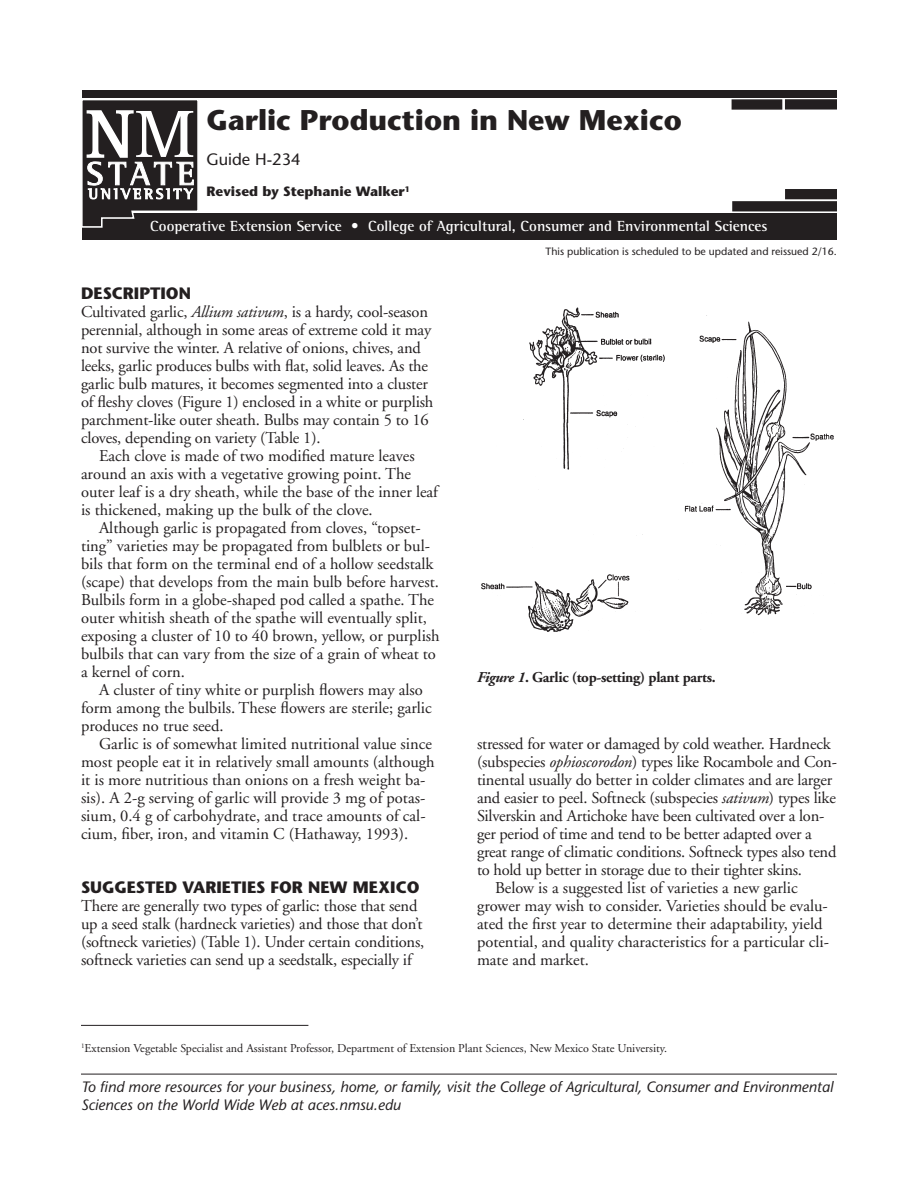
<style>
.page{position:relative;width:918px;height:1188px;background:#fff}
.page>*{position:absolute;margin:0;border:0;box-sizing:border-box;transform-origin:0 0}
.t1{font:700 28.5px "Stone Sans";color:#231f20}
.A_Body_Text_11_12{font:16.5px/18px "Adobe Garamond";color:#231f20}
.A_Body_Text_11_12_no{font:16.5px/18px "Adobe Garamond";letter-spacing:-.01em;color:#231f20}
.A_Subtitle1_11_12_AL{font:700 16.5px "Stone Sans";color:#231f20}
.Guide_Circular{font:16.5px "Stone Sans";color:#231f20}
.For_more_info{font:italic 15px/18px "Stone Sans";color:#231f20}
.t2{font:700 15px "Rotis Semi Serif";color:#fff}
.t3{font:700 15px "Adobe Garamond";letter-spacing:-.02em;color:#231f20}
.t4{font:700 13.5px "Stone Sans";color:#231f20}
.Footnote{font:12px "Adobe Garamond";color:#231f20}
.Reissue_Date{font:10.5px "Stone Sans";color:#231f20}
.s1{font-style:italic}
</style>
<div class="page">
<div style="left:82px;top:213px;width:755px;height:27px;background:#231f20"></div>
<svg style="left:82px;top:100px;width:116px;height:128px"></svg>
<div style="left:82px;top:90px;width:755px;height:8px;background:#231f20"></div>
<svg style="left:785px;top:99px;width:52px;height:11px"></svg>
<div style="left:732px;top:99px;width:50px;height:11px;background:#231f20;border:2px solid #231f20"></div>
<svg style="left:732px;top:189px;width:105px;height:22px"></svg>
<hr style="left:81px;top:1074px;width:756px;height:1px;background:#231f20">
<hr style="left:81px;top:1025px;width:227px;height:1px;background:#231f20">
<img style="left:481px;top:307px;width:353px;height:325px">
<p class="t1" style="left:207px;top:102px;width:477px">Garlic Production in New Mexico</p>
<p class="Guide_Circular" style="left:207px;top:149px;width:95px">Guide H-234</p>
<p class="t4" style="left:207px;top:183px;width:205px">Revised by Stephanie Walker<sup>1</sup></p>
<p class="t2" style="left:150px;top:217px;width:619px">Cooperative Extension Service • College of Agricultural, Consumer and Environmental Sciences</p>
<p class="Reissue_Date" style="left:546px;top:245px;width:293px">This publication is scheduled to be updated and reissued 2/16.</p>
<p class="A_Subtitle1_11_12_AL" style="left:81px;top:283px;width:112px">DESCRIPTION</p>
<p class="A_Body_Text_11_12_no" style="left:81px;top:303px;width:354px">Cultivated garlic, <span class="s1">Allium sativum</span>, is a hardy, cool-season perennial, although in some areas of extreme cold it may not survive the winter. A relative of onions, chives, and leeks, garlic produces bulbs with flat, solid leaves. As the garlic bulb matures, it becomes segmented into a cluster of fleshy cloves (Figure 1) enclosed in a white or purplish parchment-like outer sheath. Bulbs may contain 5 to 16 cloves, depending on variety (Table 1).</p>
<p class="A_Body_Text_11_12" style="left:81px;top:447px;width:359px;text-indent:18px">Each clove is made of two modified mature leaves around an axis with a vegetative growing point. The outer leaf is a dry sheath, while the base of the inner leaf is thickened, making up the bulk of the clove.</p>
<p class="A_Body_Text_11_12" style="left:81px;top:519px;width:360px;text-indent:18px">Although garlic is propagated from cloves, “topset&shy;ting” varieties may be propagated from bulblets or bul&shy;bils that form on the terminal end of a hollow seedstalk (scape) that develops from the main bulb before harvest.<br>Bulbils form in a globe-shaped pod called a spathe. The outer whitish sheath of the spathe will eventually split, exposing a cluster of 10 to 40 brown, yellow, or purplish bulbils that can vary from the size of a grain of wheat to a kernel of corn.</p>
<p class="A_Body_Text_11_12" style="left:81px;top:681px;width:352px;text-indent:18px">A cluster of tiny white or purplish flowers may also form among the bulbils. These flowers are sterile; garlic produces no true seed.</p>
<p class="A_Body_Text_11_12" style="left:81px;top:735px;width:355px;text-indent:18px">Garlic is of somewhat limited nutritional value since most people eat it in relatively small amounts (although it is more nutritious than onions on a fresh weight ba&shy;sis). A 2-g serving of garlic will provide 3 mg of potas&shy;sium, 0.4 g of carbohydrate, and trace amounts of cal&shy;cium, fiber, iron, and vitamin C (Hathaway, 1993).</p>
<p class="A_Subtitle1_11_12_AL" style="left:81px;top:877px;width:340px">SUGGESTED VARIETIES FOR NEW MEXICO</p>
<p class="A_Body_Text_11_12_no" style="left:81px;top:897px;width:345px">There are generally two types of garlic: those that send up a seed stalk (hardneck varieties) and those that don’t (softneck varieties) (Table 1). Under certain conditions, softneck varieties can send up a seedstalk, especially if</p>
<p class="t3" style="left:477px;top:669px;width:240px"><span class="s1">Figure 1</span>. Garlic (top-setting) plant parts.</p>
<p class="A_Body_Text_11_12_no" style="left:477px;top:735px;width:362px">stressed for water or damaged by cold weather. Hardneck (subspecies <span class="s1">ophioscorodon</span>) types like Rocambole and Con&shy;tinental usually do better in colder climates and are larger and easier to peel. Softneck (subspecies <span class="s1">sativum</span>) types like Silverskin and Artichoke have been cultivated over a lon&shy;ger period of time and tend to be better adapted over a great range of climatic conditions. Softneck types also tend to hold up better in storage due to their tighter skins.</p>
<p class="A_Body_Text_11_12" style="left:477px;top:879px;width:354px;text-indent:18px">Below is a suggested list of varieties a new garlic grower may wish to consider. Varieties should be evalu&shy;ated the first year to determine their adaptability, yield potential, and quality characteristics for a particular cli&shy;mate and market.</p>
<p class="Footnote" style="left:81px;top:1042px;width:588px"><sup>1</sup>Extension Vegetable Specialist and Assistant Professor, Department of Extension Plant Sciences, New Mexico State University.</p>
<p class="For_more_info" style="left:81px;top:1078px;width:754px">To find more resources for your business, home, or family, visit the College of Agricultural, Consumer and Environmental<br>Sciences on the World Wide Web at aces.nmsu.edu</p>
</div>
